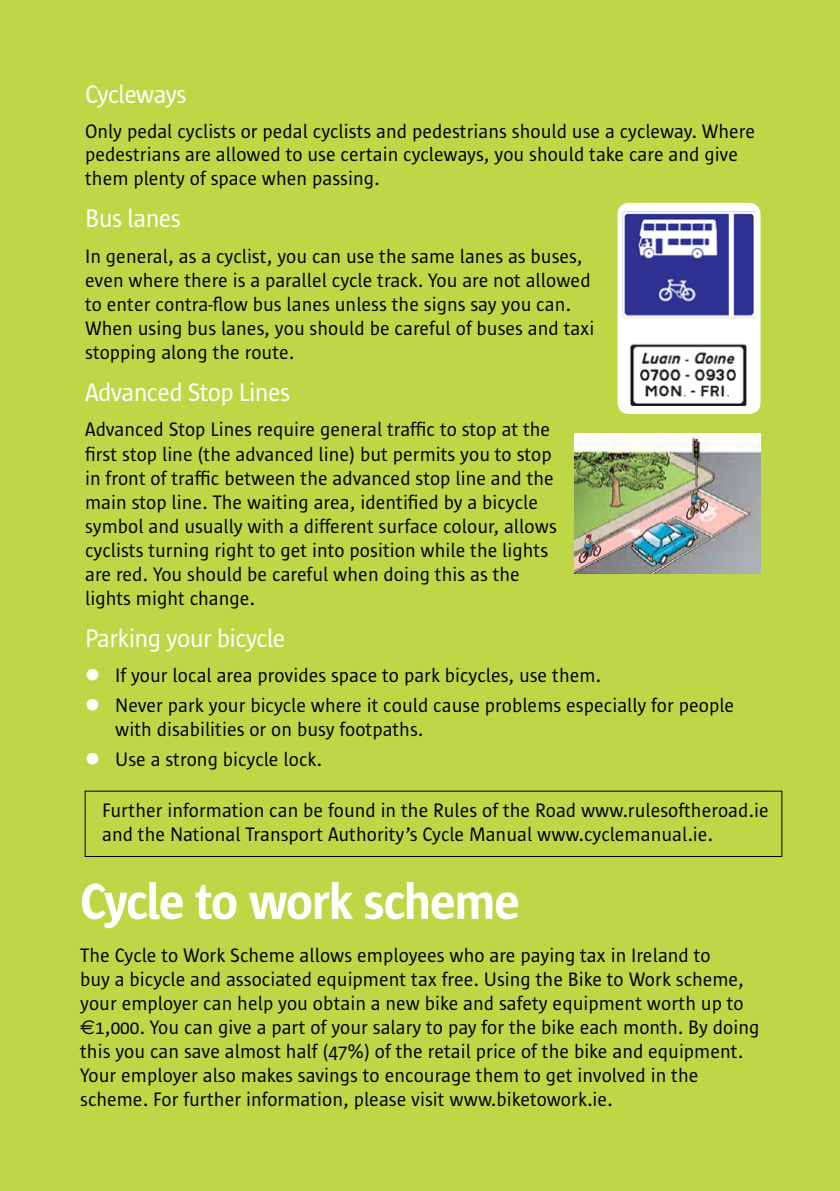
<style>
.page{position:relative;width:840px;height:1191px;background:#fff}
.page>*{position:absolute;margin:0;border:0;box-sizing:border-box;transform-origin:0 0}
.t1{font:600 52px "Sun Sans";letter-spacing:-.02em;color:#fff}
.t2{font:26px "Sun Sans";letter-spacing:-.025em;color:#fff}
.t3{font:20px/24px "Sun Sans";color:#000}
.s1{color:#fff}
.s2{font-family:"Euro Sans"}
</style>
<div class="page">
<div style="left:0;top:0;width:839px;height:1191px;background:#bed747"></div>
<div style="left:617px;top:203px;width:143px;height:211px;background:#fff;border-radius:11px"></div>
<img style="left:622px;top:212px;width:132px;height:193px">
<img style="left:574px;top:433px;width:186px;height:140px">
<div style="left:85px;top:790px;width:696px;height:67px;border:1px solid #000"></div>
<h2 class="t2" style="left:85px;top:81px;width:103px">Cycleways</h2>
<p class="t3" style="left:85px;top:119px;width:671px">Only pedal cyclists or pedal cyclists and pedestrians should use a cycleway. Where pedestrians are allowed to use certain cycleways, you should take care and give them plenty of space when passing.</p>
<h2 class="t2" style="left:85px;top:205px;width:97px">Bus lanes</h2>
<p class="t3" style="left:85px;top:244px;width:510px">In general, as a cyclist, you can use the same lanes as buses, even where there is a parallel cycle track. You are not allowed to enter contra-flow bus lanes unless the signs say you can.<br>When using bus lanes, you should be careful of buses and taxi stopping along the route.</p>
<h2 class="t2" style="left:85px;top:379px;width:207px">Advanced Stop Lines</h2>
<p class="t3" style="left:85px;top:418px;width:473px">Advanced Stop Lines require general traffic to stop at the first stop line (the advanced line) but permits you to stop in front of traffic between the advanced stop line and the main stop line. The waiting area, identified by a bicycle symbol and usually with a different surface colour, allows cyclists turning right to get into position while the lights are red. You should be careful when doing this as the lights might change.</p>
<h2 class="t2" style="left:85px;top:625px;width:202px">Parking your bicycle</h2>
<p class="t3" style="left:85px;top:664px;width:517px"><span class="s1">●</span> If your local area provides space to park bicycles, use them.</p>
<p class="t3" style="left:115px;top:694px;width:620px;text-indent:-30px"><span class="s1">●</span> Never park your bicycle where it could cause problems especially for people with disabilities or on busy footpaths.</p>
<p class="t3" style="left:85px;top:747px;width:238px"><span class="s1">●</span> Use a strong bicycle lock.</p>
<p class="t3" style="left:102px;top:799px;width:667px">Further information can be found in the Rules of the Road www.rulesoftheroad.ie and the National Transport Authority’s Cycle Manual www.cyclemanual.ie.</p>
<h1 class="t1" style="left:80px;top:874px;width:441px">Cycle to work scheme</h1>
<p class="t3" style="left:80px;top:944px;width:680px">The Cycle to Work Scheme allows employees who are paying tax in Ireland to<br>buy a bicycle and associated equipment tax free. Using the Bike to Work scheme, your employer can help you obtain a new bike and safety equipment worth up to <span class="s2">E</span>1,000. You can give a part of your salary to pay for the bike each month. By doing this you can save almost half (47%) of the retail price of the bike and equipment.<br>Your employer also makes savings to encourage them to get involved in the scheme. For further information, please visit www.biketowork.ie.</p>
</div>
